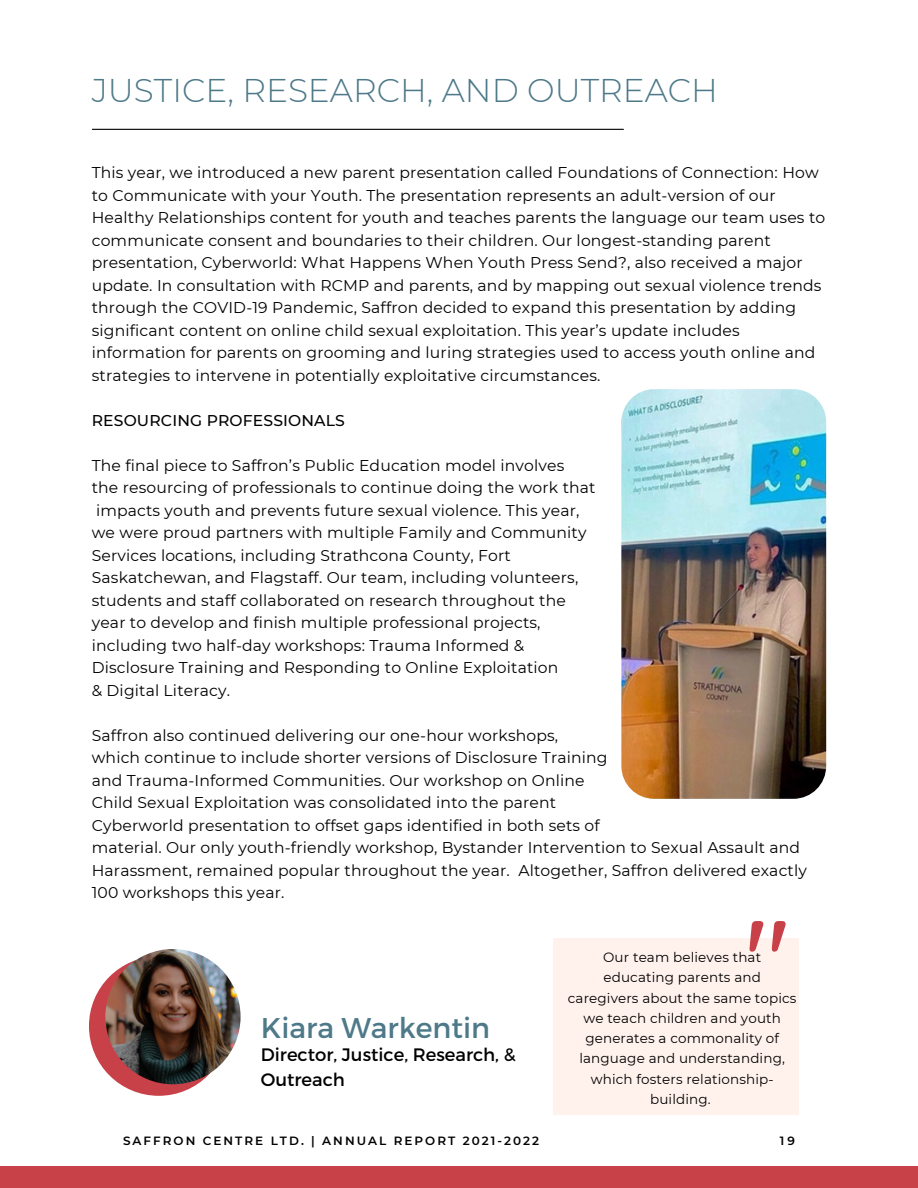
<style>
.page{position:relative;width:918px;height:1188px;background:#fff}
.page>*{position:absolute;margin:0;border:0;box-sizing:border-box;transform-origin:0 0}
.t1{font:500 107.55px "Quicksand";color:#c84148}
.t2{font:300 32.85px "Montserrat";color:#4e7989}
.t3{font:28.5px "Montserrat";color:#4e7989}
.t4{font:18px/24.8px "Montserrat";color:#000}
.t5{font:15.6px/22.5px "Montserrat";letter-spacing:.01em;color:#000}
.t6{font:500 15.6px "Montserrat";letter-spacing:.01em;color:#000}
.t7{font:13.5px/20.2px "Montserrat";letter-spacing:.01em;color:#000;text-align:center}
.t8{font:600 12px "Montserrat";letter-spacing:.17em;color:#000}
</style>
<div class="page">
<div style="left:0;top:1166px;width:918px;height:22px;background:#c84148"></div>
<hr style="left:92px;top:129px;width:531px;height:1px;background:#000">
<div style="left:89px;top:956px;width:139px;height:140px;background:#c84148;border-radius:50%"></div>
<img style="left:105px;top:949px;width:136px;height:135px;border-radius:50%">
<img style="left:621px;top:389px;width:205px;height:410px;border-radius:33px">
<div style="left:553px;top:938px;width:245px;height:177px;background:#fff2ed"></div>
<h2 class="t2" style="left:92px;top:70px;width:628px">JUSTICE, RESEARCH, AND OUTREACH</h2>
<p class="t5" style="left:92px;top:161px;width:735px">This year, we introduced a new parent presentation called Foundations of Connection: How to Communicate with your Youth. The presentation represents an adult-version of our Healthy Relationships content for youth and teaches parents the language our team uses to communicate consent and boundaries to their children. Our longest-standing parent presentation, Cyberworld: What Happens When Youth Press Send?, also received a major update. In consultation with RCMP and parents, and by mapping out sexual violence trends through the COVID-19 Pandemic, Saffron decided to expand this presentation by adding significant content on online child sexual exploitation. This year’s update includes information for parents on grooming and luring strategies used to access youth online and strategies to intervene in potentially exploitative circumstances.</p>
<p class="t6" style="left:92px;top:411px;width:255px">RESOURCING PROFESSIONALS</p>
<p class="t5" style="left:92px;top:454px;width:505px">The final piece to Saffron’s Public Education model involves<br>the resourcing of professionals to continue doing the work that impacts youth and prevents future sexual violence. This year, we were proud partners with multiple Family and Community Services locations, including Strathcona County, Fort Saskatchewan, and Flagstaff. Our team, including volunteers, students and staff collaborated on research throughout the year to develop and finish multiple professional projects, including two half-day workshops: Trauma Informed &amp; Disclosure Training and Responding to Online Exploitation<br>&amp; Digital Literacy.</p>
<p class="t5" style="left:92px;top:724px;width:717px">Saffron also continued delivering our one-hour workshops,<br>which continue to include shorter versions of Disclosure Training<br>and Trauma-Informed Communities. Our workshop on Online<br>Child Sexual Exploitation was consolidated into the parent<br>Cyberworld presentation to offset gaps identified in both sets of<br>material. Our only youth-friendly workshop, Bystander Intervention to Sexual Assault and Harassment, remained popular throughout the year. Altogether, Saffron delivered exactly 100 workshops this year.</p>
<h3 class="t3" style="left:261px;top:1009px;width:231px">Kiara Warkentin</h3>
<p class="t4" style="left:261px;top:1042px;width:256px">Director, Justice, Research, &amp;<br>Outreach</p>
<h1 class="t1" style="left:745px;top:889px;width:46px">"</h1>
<p class="t7" style="left:568px;top:947px;width:230px">Our team believes that educating parents and caregivers about the same topics we teach children and youth generates a commonality of language and understanding, which fosters relationship&shy;building.</p>
<p class="t8" style="left:123px;top:1133px;width:418px">SAFFRON CENTRE LTD. | ANNUAL REPORT 2021-2022</p>
<p class="t8" style="left:780px;top:1133px;width:17px">19</p>
</div>
